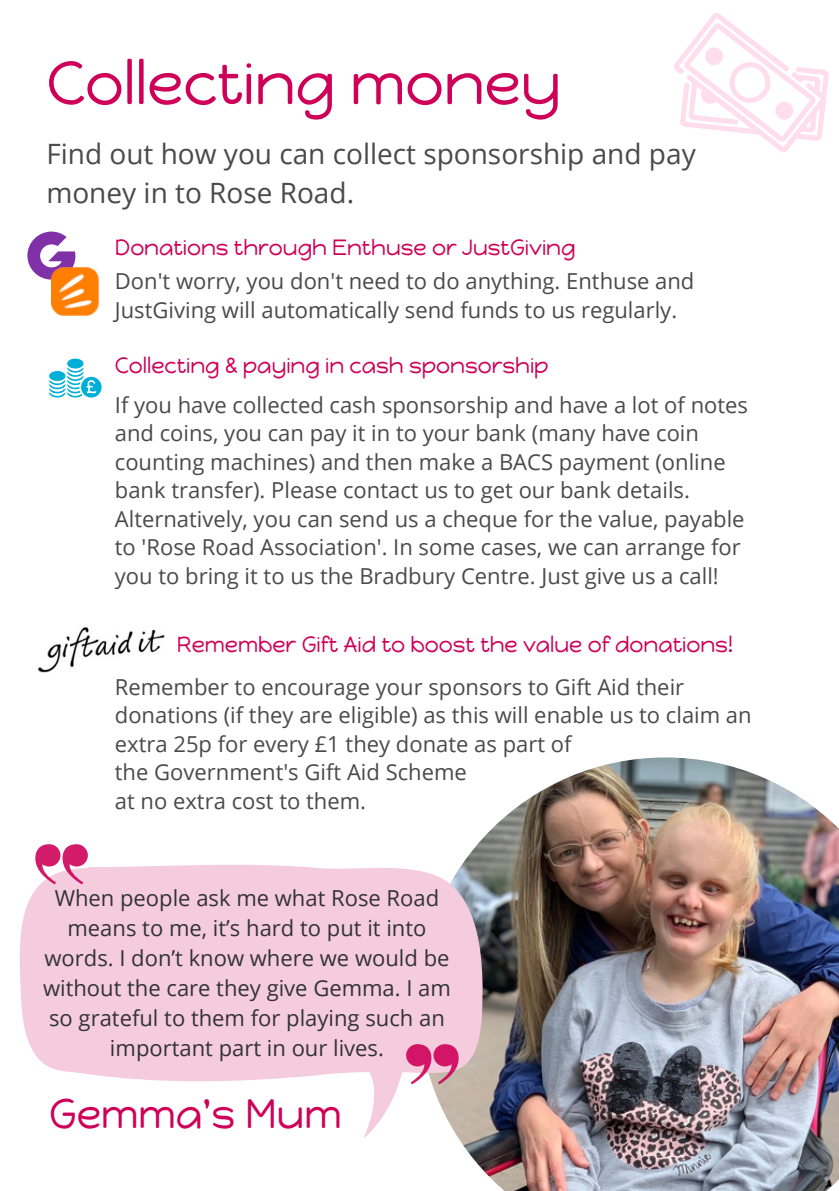
<style>
.page{position:relative;width:839px;height:1191px;background:#fff}
.page>*{position:absolute;margin:0;border:0;box-sizing:border-box;transform-origin:0 0}
.t1{font:60.6px "Happy Monkey";color:#ce0058}
.t2{font:41px "Happy Monkey";color:#ce0058}
.t3{font:28px/39px "Open Sans";color:#4a4a4a}
.t4{font:22px/28.4px "Open Sans";color:#4a4a4a}
.t5{font:22px/30px "Open Sans";color:#333;text-align:center}
.t6{font:22px "Happy Monkey";color:#ce0058}
</style>
<div class="page">
<img style="left:459px;top:757px;width:379px;height:434px">
<svg style="left:19px;top:861px;width:465px;height:278px;fill:#f5ccdd"></svg>
<svg style="left:27px;top:232px;width:48px;height:48px"></svg>
<div style="left:67px;top:359px;width:16px;height:10px;background:#00afd7;border-radius:50%"></div>
<svg style="left:49px;top:367px;width:53px;height:31px"></svg>
<svg style="left:36px;top:844px;width:52px;height:40px"></svg>
<svg style="left:406px;top:1044px;width:52px;height:40px;background:#dd709c"></svg>
<img style="left:38px;top:627px;width:127px;height:46px">
<svg style="left:674px;top:13px;width:155px;height:139px"></svg>
<img style="left:51px;top:268px;width:48px;height:48px">
<h1 class="t1" style="left:46px;top:47px;width:516px">Collecting money</h1>
<p class="t3" style="left:46px;top:134px;width:651px">Find out how you can collect sponsorship and pay money in to Rose Road.</p>
<p class="t6" style="left:115px;top:234px;width:462px">Donations through Enthuse or JustGiving</p>
<p class="t4" style="left:115px;top:266px;width:581px">Don't worry, you don't need to do anything. Enthuse and<br>JustGiving will automatically send funds to us regularly.</p>
<p class="t6" style="left:115px;top:352px;width:435px">Collecting &amp; paying in cash sponsorship</p>
<p class="t4" style="left:115px;top:390px;width:634px">If you have collected cash sponsorship and have a lot of notes and coins, you can pay it in to your bank (many have coin counting machines) and then make a BACS payment (online bank transfer). Please contact us to get our bank details.<br>Alternatively, you can send us a cheque for the value, payable to 'Rose Road Association'. In some cases, we can arrange for you to bring it to us the Bradbury Centre. Just give us a call!</p>
<p class="t6" style="left:177px;top:631px;width:558px">Remember Gift Aid to boost the value of donations!</p>
<p class="t4" style="left:115px;top:672px;width:638px">Remember to encourage your sponsors to Gift Aid their donations (if they are eligible) as this will enable us to claim an extra 25p for every £1 they donate as part of<br>the Government's Gift Aid Scheme<br>at no extra cost to them.</p>
<p class="t5" style="left:43px;top:883px;width:409px">When people ask me what Rose Road means to me, it’s hard to put it into words. I don’t know where we would be without the care they give Gemma. I am so grateful to them for playing such an important part in our lives.</p>
<h2 class="t2" style="left:49px;top:1089px;width:294px">Gemma's Mum</h2>
</div>
